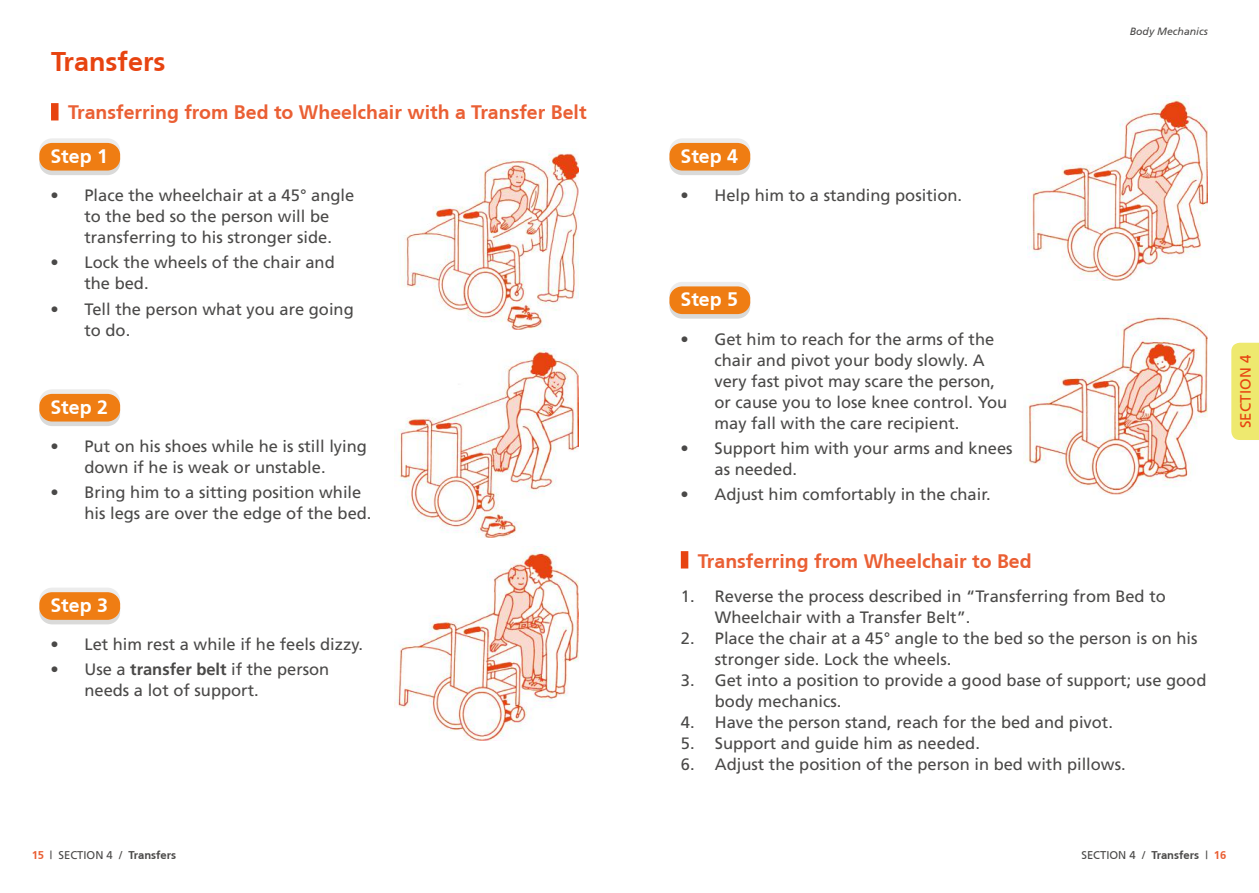
<style>
.page{position:relative;width:1259px;height:893px;background:#fff}
.page>*{position:absolute;margin:0;border:0;box-sizing:border-box;transform-origin:0 0}
.t1{font:700 27px "Frutiger CE";color:#e74310}
.t2{font:700 19.5px "Frutiger CE";color:#ea5f34}
.t3{font:700 19.5px "Frutiger CE";color:#fff}
.t4{font:16.5px/21px "Frutiger";color:#4a4948}
.t5{font:15px "Frutiger CE";letter-spacing:.01em;color:#e74310}
.t6{font:11.25px "Frutiger";color:#4a4948}
.t7{font:11.25px "Frutiger CE";color:#4a4948}
.t8{font:700 11.25px "Frutiger CE";color:#ea5f34}
.t9{font:italic 10.5px "Frutiger CE";color:#4a4948}
.s1{font-family:"Frutiger LT Std";font-weight:700}
.s2{font-family:"Frutiger CE";font-weight:700}
.s3{font-weight:700}
.s4{font-family:"Frutiger"}
</style>
<div class="page">
<div style="left:39px;top:147px;width:81px;height:28px;background:#dadad9;border-radius:13px"></div>
<div style="left:39px;top:138px;width:81px;height:28px;background:linear-gradient(to right,#ece9e6,#ece7e2);border-radius:13px"></div>
<div style="left:39px;top:143px;width:81px;height:28px;background:#ef7d13;border-radius:13px"></div>
<div style="left:669px;top:147px;width:81px;height:28px;background:#dadad9;border-radius:13px"></div>
<div style="left:669px;top:138px;width:81px;height:28px;background:linear-gradient(to right,#ece9e6,#ece7e2);border-radius:13px"></div>
<div style="left:669px;top:143px;width:81px;height:28px;background:#ef7d13;border-radius:13px"></div>
<svg style="left:669px;top:291px;width:81px;height:28px"></svg>
<div style="left:669px;top:282px;width:81px;height:27px;background:#ececec;border-radius:13px"></div>
<div style="left:669px;top:286px;width:81px;height:28px;background:#ef7d13;border-radius:13px"></div>
<svg style="left:39px;top:398px;width:81px;height:28px"></svg>
<svg style="left:39px;top:389px;width:81px;height:28px"></svg>
<div style="left:39px;top:394px;width:81px;height:27px;background:#ef7d13;border-radius:13px"></div>
<div style="left:39px;top:597px;width:81px;height:27px;background:#dadad9;border-radius:13px"></div>
<div style="left:39px;top:588px;width:81px;height:27px;background:#ececec;border-radius:13px"></div>
<div style="left:39px;top:592px;width:81px;height:28px;background:#ef7d13;border-radius:13px"></div>
<div style="left:51px;top:103px;width:8px;height:17px;background:#e74310"></div>
<div style="left:681px;top:551px;width:7px;height:17px;background:#e74310"></div>
<img style="left:401px;top:151px;width:177px;height:178px">
<img style="left:396px;top:348px;width:182px;height:190px">
<img style="left:395px;top:546px;width:183px;height:195px">
<img style="left:1027px;top:98px;width:181px;height:182px">
<img style="left:1024px;top:316px;width:183px;height:178px">
<div style="left:1231px;top:343px;width:28px;height:97px;background:#eee96f"></div>
<h1 class="t1" style="left:51px;top:46px;width:116px">Transfers</h1>
<p class="t2" style="left:68px;top:100px;width:520px">Transferring from Bed to Wheelchair with a Transfer Belt</p>
<p class="t3" style="left:50px;top:145px;width:59px">Step 1</p>
<p class="t4" style="left:84px;top:185px;width:271px;text-indent:-34px">• Place the wheelchair at a 45° angle to the bed so the person will be transferring to his stronger side.</p>
<p class="t4" style="left:84px;top:252px;width:252px;text-indent:-34px">• Lock the wheels of the chair and the bed.</p>
<p class="t4" style="left:84px;top:298px;width:271px;text-indent:-34px">• Tell the person what you are going to do.</p>
<p class="t3" style="left:50px;top:395px;width:59px">Step 2</p>
<p class="t4" style="left:50px;top:435px;width:318px;text-align:center">• Put on his shoes while he is still lying down if he is weak or unstable.</p>
<p class="t4" style="left:84px;top:481px;width:289px;text-indent:-34px">• Bring him to a sitting position while his legs are over the edge of the bed.</p>
<p class="t3" style="left:50px;top:593px;width:59px">Step 3</p>
<p class="t4" style="left:50px;top:633px;width:314px">• Let him rest a while if he feels dizzy.</p>
<p class="t4" style="left:84px;top:659px;width:246px;text-indent:-34px">• Use a <span class="s1">transfer belt</span> if the person needs a lot of support.</p>
<p class="t9" style="left:1129px;top:25px;width:80px">Body Mechanics</p>
<p class="t3" style="left:680px;top:145px;width:59px">Step 4</p>
<p class="t4" style="left:680px;top:185px;width:283px">• Help him to a standing position.</p>
<p class="t3" style="left:680px;top:288px;width:59px">Step 5</p>
<p class="t4" style="left:714px;top:328px;width:294px;text-indent:-34px">• Get him to reach for the arms of the chair and pivot your body slowly. A very fast pivot may scare the person, or cause you to lose knee control. You may fall with the care recipient.</p>
<p class="t4" style="left:714px;top:437px;width:299px;text-indent:-34px">• Support him with your arms and knees as needed.</p>
<p class="t4" style="left:680px;top:484px;width:312px">• Adjust him comfortably in the chair.</p>
<p class="t2" style="left:698px;top:549px;width:335px">Transferring from Wheelchair to Bed</p>
<p class="t4" style="left:715px;top:585px;width:452px;text-indent:-34px">1. Reverse the process described in “Transferring from Bed to<br>Wheelchair with a Transfer Belt”.</p>
<p class="t4" style="left:715px;top:627px;width:484px;text-indent:-34px">2. Place the chair at a 45° angle to the bed so the person is on his stronger side. Lock the wheels.</p>
<p class="t4" style="left:715px;top:669px;width:493px;text-indent:-34px">3. Get into a position to provide a good base of support; use good body mechanics.</p>
<p class="t4" style="left:681px;top:711px;width:433px">4. Have the person stand, reach for the bed and pivot.</p>
<p class="t4" style="left:681px;top:732px;width:300px">5. Support and guide him as needed.</p>
<p class="t4" style="left:681px;top:753px;width:446px">6. Adjust the position of the person in bed with pillows.</p>
<p class="t5" style="left:1236px;top:428px;width:75px;rotate:-90deg">SECTION 4</p>
<p class="t6" style="left:50px;top:849px;width:128px">| SECTION 4 / <span class="s2">Transfers</span></p>
<p class="t7" style="left:1081px;top:849px;width:128px">SECTION 4 / <span class="s3">Transfers</span> <span class="s4">|</span></p>
<p class="t8" style="left:32px;top:848px;width:14px">15</p>
<p class="t8" style="left:1214px;top:848px;width:14px">16</p>
</div>
